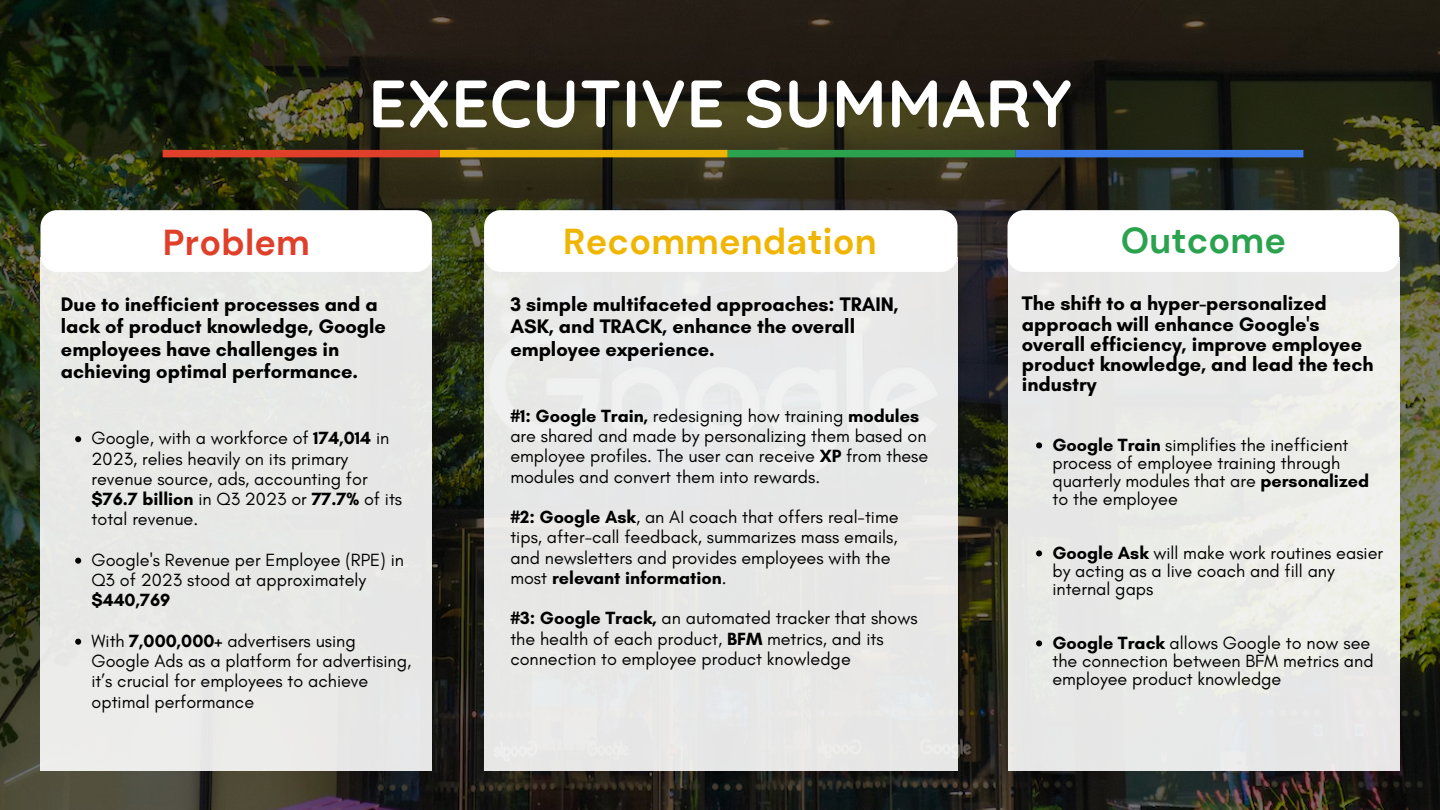
<style>
.page{position:relative;width:1440px;height:810px;background:#fff}
.page>*{position:absolute;margin:0;border:0;box-sizing:border-box;transform-origin:0 0}
.t1{font:700 67px "Quicksand";letter-spacing:.005em;color:#fff}
.t2{font:700 36px "DM Sans";letter-spacing:.005em;color:#f0b502}
.t3{font:700 36px "DM Sans";letter-spacing:.005em;color:#e03f2a}
.t4{font:700 36px "DM Sans";letter-spacing:.005em;color:#2aa24e}
.t5{font:700 20px/22.5px "Glacial Indifference";color:#000}
.t6{font:18px/20.2px "Glacial Indifference";color:#000}
.s1{font-weight:700}
</style>
<div class="page">
<img style="left:0;top:0;width:1440px;height:810px">
<div style="left:40px;top:257px;width:392px;height:514px;background:#e8e9e7"></div>
<div style="left:163px;top:150px;width:277px;height:7px;background:#e03f2a"></div>
<div style="left:440px;top:150px;width:288px;height:7px;background:#f0b502"></div>
<div style="left:728px;top:150px;width:288px;height:7px;background:#2aa24e"></div>
<div style="left:1016px;top:150px;width:287px;height:7px;background:#3b7ce8"></div>
<img style="left:40px;top:210px;width:392px;height:62px;border-radius:16px">
<div style="left:484px;top:257px;width:474px;height:514px;background:#e7e7e7"></div>
<img style="left:484px;top:210px;width:473px;height:62px;border-radius:17px">
<div style="left:1008px;top:257px;width:391px;height:514px;background:#e9eae7"></div>
<img style="left:1008px;top:210px;width:391px;height:62px;border-radius:16px">
<svg style="left:75px;top:436px;width:6px;height:6px"></svg>
<svg style="left:75px;top:558px;width:6px;height:6px"></svg>
<svg style="left:75px;top:639px;width:6px;height:6px"></svg>
<svg style="left:1036px;top:442px;width:6px;height:6px"></svg>
<svg style="left:1036px;top:550px;width:6px;height:6px"></svg>
<svg style="left:1036px;top:640px;width:6px;height:6px"></svg>
<p class="t1" style="left:368px;top:60px;width:705px">EXECUTIVE SUMMARY</p>
<p class="t3" style="left:163px;top:219px;width:149px">Problem</p>
<p class="t2" style="left:563px;top:218px;width:315px">Recommendation</p>
<p class="t4" style="left:1121px;top:218px;width:167px">Outcome</p>
<p class="t5" style="left:61px;top:293px;width:327px">Due to inefficient processes and a lack of product knowledge, Google employees have challenges in achieving optimal performance.</p>
<p class="t6" style="left:92px;top:428px;width:312px">Google, with a workforce of <span class="s1">174,014</span> in<br>2023, relies heavily on its primary revenue source, ads, accounting for <span class="s1">$76.7 billion</span> in Q3 2023 or <span class="s1">77.7%</span> of its total revenue.</p>
<p class="t6" style="left:92px;top:550px;width:314px">Google's Revenue per Employee (RPE) in<br>Q3 of 2023 stood at approximately <span class="s1">$440,769</span></p>
<p class="t6" style="left:92px;top:631px;width:321px">With <span class="s1">7,000,000+</span> advertisers using Google Ads as a platform for advertising, it’s crucial for employees to achieve optimal performance</p>
<p class="t5" style="left:510px;top:293px;width:390px">3 simple multifaceted approaches: TRAIN,<br>ASK, and TRACK, enhance the overall employee experience.</p>
<p class="t6" style="left:510px;top:405px;width:419px"><span class="s1">#1: Google Train,</span> redesigning how training <span class="s1">modules </span>are shared and made by personalizing them based on employee profiles. The user can receive <span class="s1">XP</span> from these modules and convert them into rewards.</p>
<p class="t6" style="left:510px;top:507px;width:390px"><span class="s1">#2: Google Ask</span>, an AI coach that offers real-time tips, after-call feedback, summarizes mass emails, and newsletters and provides employees with the most <span class="s1">relevant information</span>.</p>
<p class="t6" style="left:510px;top:608px;width:409px"><span class="s1">#3: Google Track,</span> an automated tracker that shows the health of each product, <span class="s1">BFM</span> metrics, and its connection to employee product knowledge</p>
<p class="t5" style="left:1022px;top:293px;width:353px;line-height:20.2px">The shift to a hyper-personalized approach will enhance Google's overall efficiency, improve employee product knowledge, and lead the tech industry</p>
<p class="t6" style="left:1052px;top:435px;width:318px;line-height:18px"><span class="s1">Google Train</span> simplifies the inefficient process of employee training through quarterly modules that are <span class="s1">personalized </span>to the employee</p>
<p class="t6" style="left:1052px;top:543px;width:332px;line-height:18px"><span class="s1">Google Ask</span> will make work routines easier by acting as a live coach and fill any internal gaps</p>
<p class="t6" style="left:1052px;top:633px;width:323px;line-height:18px"><span class="s1">Google Track</span> allows Google to now see the connection between BFM metrics and employee product knowledge</p>
</div>
